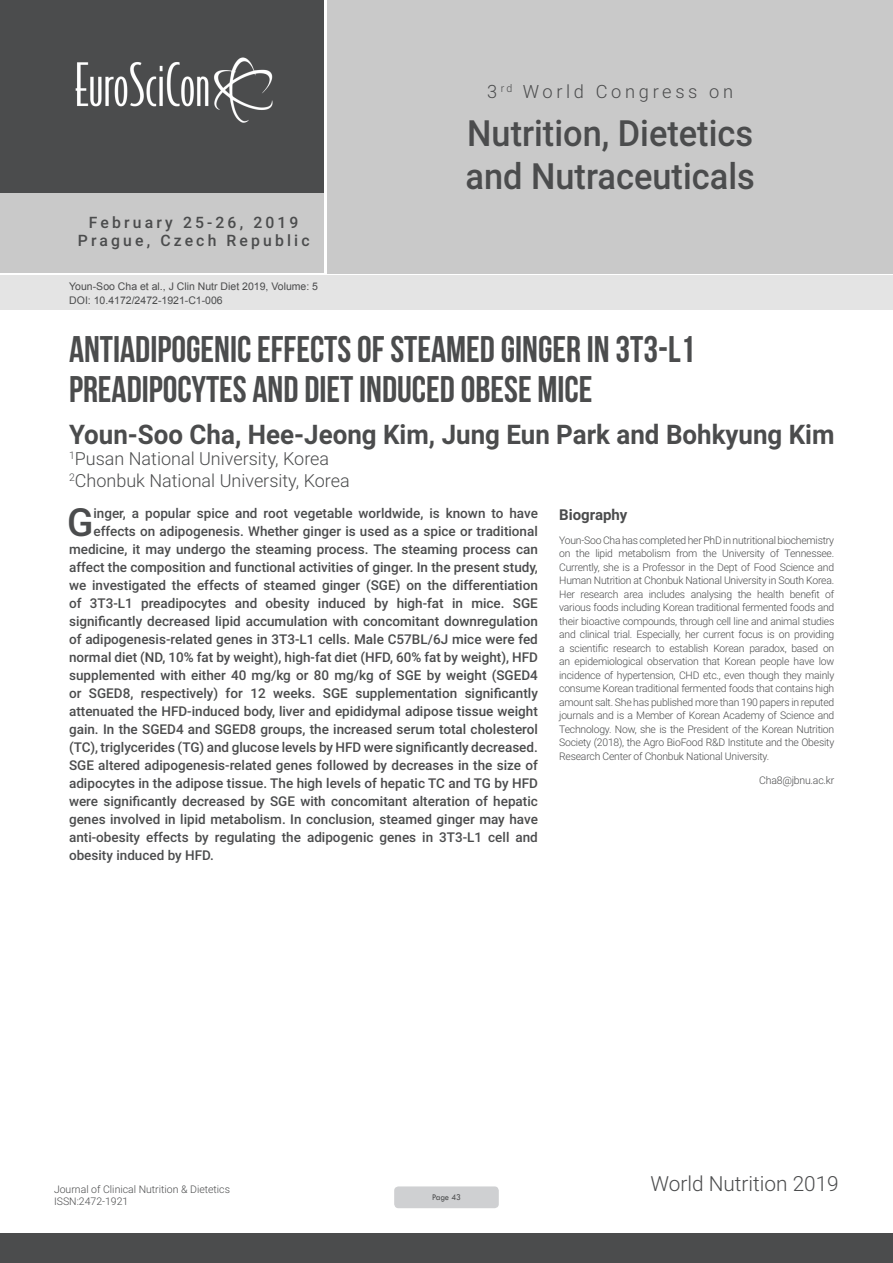
<style>
.page{position:relative;width:893px;height:1263px;background:#fff}
.page>*{position:absolute;margin:0;border:0;box-sizing:border-box;transform-origin:0 0}
.Abstract{font:500 38.85px "Roboto";color:#4b4c4d}
.t1{font:37.05px/40.8px "Bebas Neue";color:#4b4c4d}
.t2{font:500 36.15px/43.3px "Roboto";color:#4b4c4d;scale:.95 1}
.t3{font:700 27px "Roboto";color:#4b4c4d;scale:.96 1}
.t4{font:300 20.85px "Roboto";color:#4b4c4d}
.t5{font:300 18.3px "Roboto";letter-spacing:.2em;color:#4b4c4d}
.t6{font:300 18px "Roboto";color:#4b4c4d}
.t7{font:500 15.75px/18.9px "Roboto";letter-spacing:.2em;color:#4b4c4d;text-align:center}
.Bio_Heading{font:700 15px "Roboto";color:#4b4c4d}
.Abstract-2{font:500 13.5px "Roboto";color:#4b4c4d}
.Biography{font:300 10.5px/13.5px "Roboto";letter-spacing:-.02em;color:#4b4c4d;text-align:justify}
.t8{font:10.5px "Arial";color:#4b4c4d}
.Biography-2{font:300 10.5px/12.6px "Roboto";color:#4b4c4d}
.t9{font:9px "Tw Cen";letter-spacing:-.02em;color:#4b4c4d;scale:.95 1}
</style>
<div class="page">
<div style="left:0;top:0;width:323px;height:193px;background:#4b4c4d"></div>
<div style="left:1px;top:193px;width:323px;height:80px;background:#c9c9c9"></div>
<div style="left:327px;top:0;width:566px;height:273px;background:#c9c9c9"></div>
<img style="left:75px;top:57px;width:198px;height:66px">
<div style="left:0;top:1233px;width:893px;height:30px;background:#4b4c4d"></div>
<div style="left:1px;top:275px;width:892px;height:35px;background:#e4e4e4"></div>
<div style="left:394px;top:1186px;width:105px;height:22px;background:#cfd0d2;border-radius:4px"></div>
<p class="t7" style="left:78px;top:212px;width:233px">February 25-26, 2019<br>Prague, Czech Republic</p>
<p class="t8" style="left:69px;top:279px;width:250px">Youn-Soo Cha et al., J Clin Nutr Diet 2019, Volume: 5</p>
<p class="t8" style="left:69px;top:293px;width:155px">DOI: 10.4172/2472-1921-C1-006</p>
<h3 class="t5" style="left:487px;top:79px;width:247px">3 <sup>rd</sup> World Congress on</h3>
<h3 class="t2" style="left:466px;top:110px;width:306px">Nutrition, Dietetics and Nutraceuticals</h3>
<p class="t1" style="left:69px;top:328px;width:628px">ANTIADIPOGENIC EFFECTS OF STEAMED GINGER IN 3T3-L1<br>PREADIPOCYTES AND DIET INDUCED OBESE MICE</p>
<p class="t3" style="left:69px;top:415px;width:799px">Youn-Soo Cha, Hee-Jeong Kim, Jung Eun Park and Bohkyung Kim</p>
<p class="t6" style="left:69px;top:446px;width:262px"><sup>1</sup>Pusan National University, Korea</p>
<p class="t6" style="left:69px;top:468px;width:282px"><sup>2</sup>Chonbuk National University, Korea</p>
<p class="Abstract" style="left:67px;top:495px;width:28px">G</p>
<p class="Abstract-2" style="left:93px;top:504px;width:446px">inger, a popular spice and root vegetable worldwide, is known to have</p>
<p class="Abstract-2" style="left:93px;top:522px;width:446px">effects on adipogenesis. Whether ginger is used as a spice or traditional</p>
<p class="Abstract-2" style="left:69px;top:540px;width:470px">medicine, it may undergo the steaming process. The steaming process can</p>
<p class="Abstract-2" style="left:69px;top:558px;width:470px">affect the composition and functional activities of ginger. In the present study,</p>
<p class="Abstract-2" style="left:69px;top:576px;width:470px">we investigated the effects of steamed ginger (SGE) on the differentiation</p>
<p class="Abstract-2" style="left:69px;top:594px;width:470px">of 3T3-L1 preadipocytes and obesity induced by high-fat in mice. SGE</p>
<p class="Abstract-2" style="left:69px;top:612px;width:470px">significantly decreased lipid accumulation with concomitant downregulation</p>
<p class="Abstract-2" style="left:69px;top:630px;width:470px">of adipogenesis-related genes in 3T3-L1 cells. Male C57BL/6J mice were fed</p>
<p class="Abstract-2" style="left:69px;top:648px;width:470px">normal diet (ND, 10% fat by weight), high-fat diet (HFD, 60% fat by weight), HFD</p>
<p class="Abstract-2" style="left:69px;top:666px;width:470px">supplemented with either 40 mg/kg or 80 mg/kg of SGE by weight (SGED4</p>
<p class="Abstract-2" style="left:69px;top:684px;width:470px">or SGED8, respectively) for 12 weeks. SGE supplementation significantly</p>
<p class="Abstract-2" style="left:69px;top:702px;width:470px">attenuated the HFD-induced body, liver and epididymal adipose tissue weight</p>
<p class="Abstract-2" style="left:69px;top:720px;width:470px">gain. In the SGED4 and SGED8 groups, the increased serum total cholesterol</p>
<p class="Abstract-2" style="left:69px;top:738px;width:470px">(TC), triglycerides (TG) and glucose levels by HFD were significantly decreased.</p>
<p class="Abstract-2" style="left:69px;top:756px;width:470px">SGE altered adipogenesis-related genes followed by decreases in the size of</p>
<p class="Abstract-2" style="left:69px;top:774px;width:470px">adipocytes in the adipose tissue. The high levels of hepatic TC and TG by HFD</p>
<p class="Abstract-2" style="left:69px;top:792px;width:470px">were significantly decreased by SGE with concomitant alteration of hepatic</p>
<p class="Abstract-2" style="left:69px;top:810px;width:470px">genes involved in lipid metabolism. In conclusion, steamed ginger may have</p>
<p class="Abstract-2" style="left:69px;top:828px;width:470px">anti-obesity effects by regulating the adipogenic genes in 3T3-L1 cell and</p>
<p class="Abstract-2" style="left:69px;top:846px;width:146px">obesity induced by HFD.</p>
<p class="Bio_Heading" style="left:559px;top:504px;width:70px">Biography</p>
<p class="Biography" style="left:559px;top:533px;width:277px">Youn-Soo Cha has completed her PhD in nutritional biochemistry on the lipid metabolism from the University of Tennessee.<br>Currently, she is a Professor in the Dept of Food Science and Human Nutrition at Chonbuk National University in South Korea.<br>Her research area includes analysing the health benefit of various foods including Korean traditional fermented foods and their bioactive compounds, through cell line and animal studies and clinical trial. Especially, her current focus is on providing a scientific research to establish Korean paradox, based on an epidemiological observation that Korean people have low incidence of hypertension, CHD etc., even though they mainly consume Korean traditional fermented foods that contains high amount salt. She has published more than 190 papers in reputed journals and is a Member of Korean Academy of Science and Technology. Now, she is the President of the Korean Nutrition Society (2018), the Agro BioFood R&amp;D Institute and the Obesity Research Center of Chonbuk National University.</p>
<p class="Biography" style="left:759px;top:773px;width:77px">Cha8@jbnu.ac.kr</p>
<p class="Biography-2" style="left:54px;top:1182px;width:178px">Journal of Clinical Nutrition &amp; Dietetics<br>ISSN:2472-1921</p>
<p class="t9" style="left:432px;top:1192px;width:32px">Page 43</p>
<h3 class="t4" style="left:650px;top:1169px;width:190px">World Nutrition 2019</h3>
</div>
